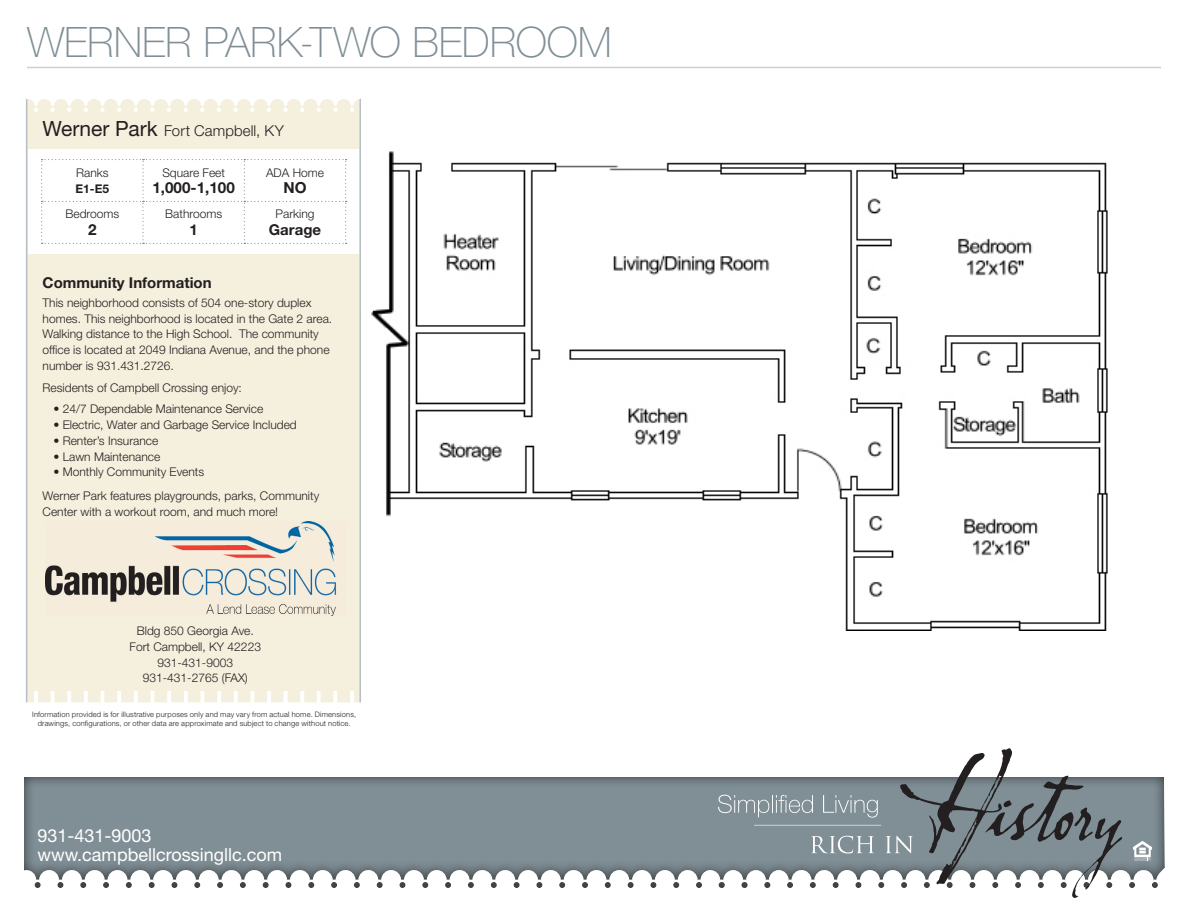
<style>
.page{position:relative;width:1188px;height:918px;background:#fff}
.page>*{position:absolute;margin:0;border:0;box-sizing:border-box;transform-origin:0 0}
.Model_Name{font:100 42px "Helvetica Neue LT Std";letter-spacing:-.005em;color:#808f96}
.Contact_Info{font:18px/19.5px "Helvetica Neue LT Std";color:#fff}
.Info_Box_-_Item_Deta{font:700 15.3px "Helvetica Neue LT Std";color:#231f20}
.t1{font:300 15px "Helvetica Neue LT Std";letter-spacing:.005em;color:#231f20}
.Info_Box_-_Info_Head{font:700 15px "Helvetica Neue LT Std";color:#231f20}
.Info_Box_-_Item_Deta-2{font:700 15px "Helvetica Neue LT Std";color:#231f20}
.Info_Box_-_Info_Deta{font:300 12px/15.8px "Helvetica Neue LT Std";color:#231f20}
.Info_Box_-_Info_Bull{font:300 12px "Helvetica Neue LT Std";color:#231f20}
.Info_Box_-_Item_Head{font:300 12px "Helvetica Neue LT Std";color:#231f20}
.Info_Box_-_Item_Deta-3{font:700 12px "Helvetica Neue LT Std";color:#231f20}
.Legal_Text{font:300 7.5px/9px "Helvetica Neue LT Std";letter-spacing:.025em;color:#231f20;text-align:center}
.s1{font-weight:400;font-size:21px}
</style>
<div class="page">
<div style="left:26px;top:97px;width:335px;height:608px;background:#f5efdd;border:2px solid #b5bfc4"></div>
<svg style="left:26px;top:691px;width:335px;height:14px"></svg>
<svg style="left:26px;top:97px;width:335px;height:15px"></svg>
<div style="left:28px;top:149px;width:331px;height:105px;background:#fff"></div>
<div style="left:24px;top:775px;width:1141px;height:114px;background:#231f20;opacity:.75"></div>
<hr style="left:27px;top:67px;width:1134px;height:1px;background:#c9d0d3">
<svg style="left:718px;top:795px;width:95px;height:22px;background:#929fa5"></svg>
<svg style="left:823px;top:795px;width:55px;height:23px"></svg>
<svg style="left:811px;top:836px;width:63px;height:17px"></svg>
<hr style="left:754px;top:825px;width:127px;height:1px;background:#c1c9ce">
<svg style="left:886px;top:748px;width:237px;height:150px"></svg>
<img style="left:371px;top:151px;width:737px;height:479px">
<svg style="left:1133px;top:841px;width:19px;height:20px"></svg>
<img style="left:45px;top:522px;width:291px;height:93px">
<svg style="left:41px;top:159px;width:306px;height:85px"></svg>
<p class="Model_Name" style="left:27px;top:18px;width:586px">WERNER PARK-TWO BEDROOM</p>
<p class="t1" style="left:42px;top:122px;width:243px"><span class="s1">Werner Park</span> Fort Campbell, KY</p>
<p class="Info_Box_-_Item_Head" style="left:76px;top:165px;width:34px">Ranks</p>
<p class="Info_Box_-_Item_Deta-3" style="left:75px;top:182px;width:35px">E1-E5</p>
<p class="Info_Box_-_Item_Head" style="left:162px;top:165px;width:64px">Square Feet</p>
<p class="Info_Box_-_Item_Deta" style="left:152px;top:178px;width:84px">1,000-1,100</p>
<p class="Info_Box_-_Item_Head" style="left:266px;top:165px;width:60px">ADA Home</p>
<p class="Info_Box_-_Item_Deta" style="left:283px;top:178px;width:25px">NO</p>
<p class="Info_Box_-_Item_Head" style="left:65px;top:207px;width:55px">Bedrooms</p>
<p class="Info_Box_-_Item_Deta" style="left:88px;top:220px;width:10px">2</p>
<p class="Info_Box_-_Item_Head" style="left:165px;top:207px;width:58px">Bathrooms</p>
<p class="Info_Box_-_Item_Deta-2" style="left:190px;top:220px;width:10px">1</p>
<p class="Info_Box_-_Item_Head" style="left:276px;top:207px;width:40px">Parking</p>
<p class="Info_Box_-_Item_Deta-2" style="left:269px;top:220px;width:54px">Garage</p>
<p class="Info_Box_-_Info_Head" style="left:43px;top:274px;width:171px">Community Information</p>
<p class="Info_Box_-_Info_Deta" style="left:43px;top:294px;width:291px">This neighborhood consists of 504 one-story duplex homes. This neighborhood is located in the Gate 2 area.<br>Walking distance to the High School. The community office is located at 2049 Indiana Avenue, and the phone number is 931.431.2726.</p>
<p class="Info_Box_-_Info_Deta" style="left:43px;top:380px;width:201px">Residents of Campbell Crossing enjoy:</p>
<p class="Info_Box_-_Info_Bull" style="left:53px;top:402px;width:211px">• 24/7 Dependable Maintenance Service</p>
<p class="Info_Box_-_Info_Bull" style="left:53px;top:418px;width:245px">• Electric, Water and Garbage Service Included</p>
<p class="Info_Box_-_Info_Bull" style="left:53px;top:433px;width:106px">• Renter’s Insurance</p>
<p class="Info_Box_-_Info_Bull" style="left:53px;top:449px;width:108px">• Lawn Maintenance</p>
<p class="Info_Box_-_Info_Bull" style="left:53px;top:465px;width:152px">• Monthly Community Events</p>
<p class="Info_Box_-_Info_Deta" style="left:43px;top:488px;width:278px">Werner Park features playgrounds, parks, Community<br>Center with a workout room, and much more!</p>
<p class="Info_Box_-_Info_Deta" style="left:137px;top:623px;width:118px">Bldg 850 Georgia Ave.</p>
<p class="Info_Box_-_Info_Deta" style="left:130px;top:639px;width:133px">Fort Campbell, KY 42223</p>
<p class="Info_Box_-_Info_Deta" style="left:158px;top:654px;width:77px">931-431-9003</p>
<p class="Info_Box_-_Info_Deta" style="left:143px;top:670px;width:106px">931-431-2765 (FAX)</p>
<p class="Legal_Text" style="left:32px;top:709px;width:325px">Information provided is for illustrative purposes only and may vary from actual home. Dimensions, drawings, configurations, or other data are approximate and subject to change without notice.</p>
<p class="Contact_Info" style="left:37px;top:825px;width:246px">931-431-9003 www.campbellcrossingllc.com</p>
</div>
